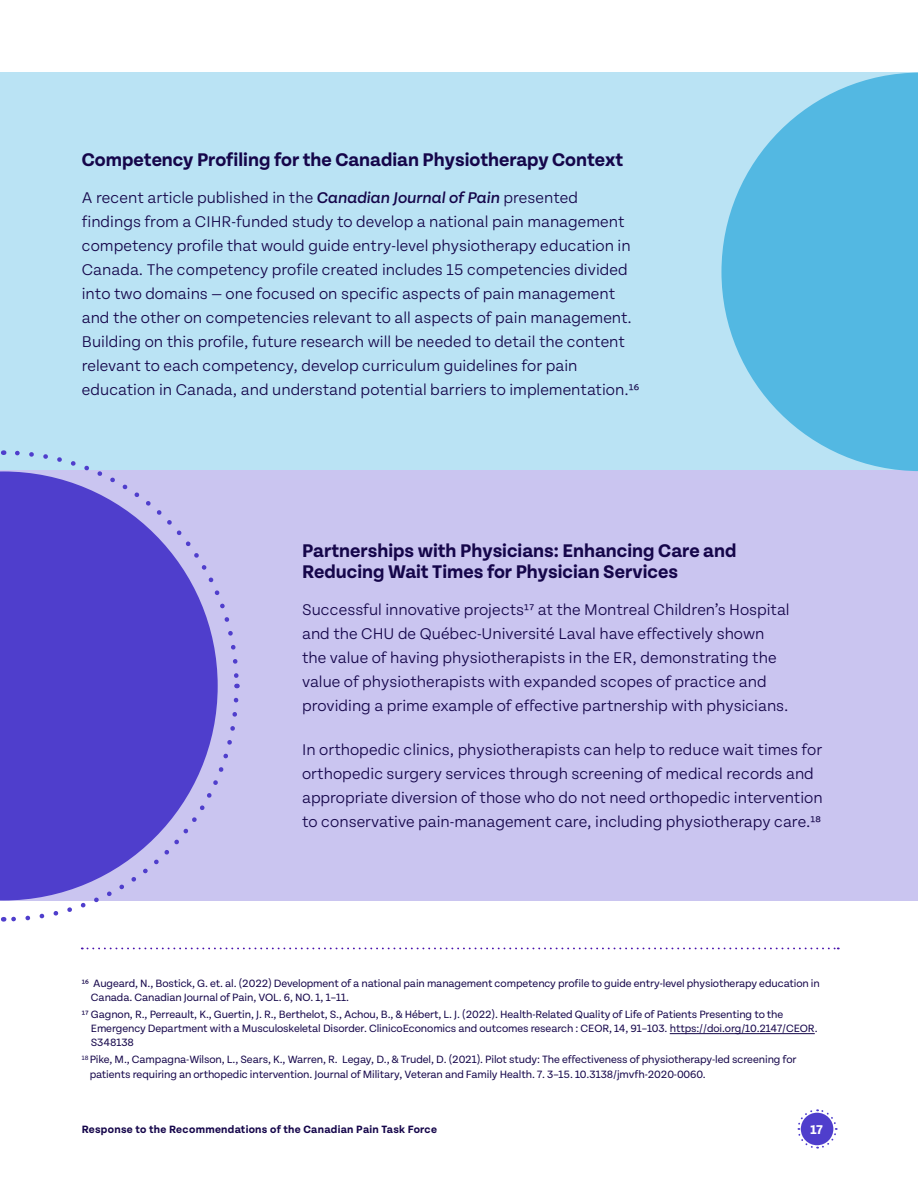
<style>
.page{position:relative;width:918px;height:1188px;background:#fff}
.page>*{position:absolute;margin:0;border:0;box-sizing:border-box;transform-origin:0 0}
.t1{font:700 19.5px/21px "Tenon";color:#15064a}
.t2{font:300 16.5px/24px "Tenon";color:#15064a}
.t3{font:700 13.5px "Tenon";color:#fff}
.t4{font:11.25px/14.2px "Tenon";letter-spacing:-.01em;color:#15064a}
.t5{font:700 11.25px "Tenon";letter-spacing:.025em;color:#15064a}
.s1{font-weight:500;font-style:italic}
</style>
<div class="page">
<div style="left:796px;top:1108px;width:42px;height:42px;border:4px solid #fff;border-radius:50%"></div>
<svg style="left:797px;top:1108px;width:41px;height:42px"></svg>
<div style="left:1px;top:73px;width:917px;height:398px;background:#bae3f4"></div>
<div style="left:1px;top:471px;width:917px;height:430px;background:#cac5f0"></div>
<svg style="left:721px;top:73px;width:197px;height:398px;fill:#53b8e2"></svg>
<svg style="left:82px;top:948px;width:757px;height:1px"></svg>
<hr style="left:670px;top:1033px;width:145px;height:1px;background:#15064a">
<div style="left:1px;top:471px;width:217px;height:429px;background:#4f3ecc"></div>
<svg style="left:12px;top:450px;width:229px;height:234px"></svg>
<svg style="left:5px;top:695px;width:234px;height:227px"></svg>
<svg style="left:1px;top:450px;width:3px;height:227px"></svg>
<p class="t1" style="left:82px;top:149px;width:543px">Competency Profiling for the Canadian Physiotherapy Context</p>
<p class="t2" style="left:82px;top:186px;width:559px">A recent article published in the <span class="s1">Canadian Journal of Pain</span> presented findings from a CIHR-funded study to develop a national pain management competency profile that would guide entry-level physiotherapy education in Canada. The competency profile created includes 15 competencies divided into two domains — one focused on specific aspects of pain management and the other on competencies relevant to all aspects of pain management.<br>Building on this profile, future research will be needed to detail the content relevant to each competency, develop curriculum guidelines for pain education in Canada, and understand potential barriers to implementation.16</p>
<p class="t1" style="left:302px;top:540px;width:436px">Partnerships with Physicians: Enhancing Care and<br>Reducing Wait Times for Physician Services</p>
<p class="t2" style="left:302px;top:598px;width:489px">Successful innovative projects17 at the Montreal Children’s Hospital and the CHU de Québec-Université Laval have effectively shown the value of having physiotherapists in the ER, demonstrating the value of physiotherapists with expanded scopes of practice and providing a prime example of effective partnership with physicians.</p>
<p class="t2" style="left:302px;top:738px;width:522px">In orthopedic clinics, physiotherapists can help to reduce wait times for orthopedic surgery services through screening of medical records and appropriate diversion of those who do not need orthopedic intervention to conservative pain-management care, including physiotherapy care.18</p>
<p class="t4" style="left:91px;top:976px;width:730px;text-indent:-9px">16 Augeard, N., Bostick, G. et. al. (2022) Development of a national pain management competency profile to guide entry-level physiotherapy education in<br>Canada. Canadian Journal of Pain, VOL. 6, NO. 1, 1–11.</p>
<p class="t4" style="left:91px;top:1007px;width:728px;text-indent:-9px">17 Gagnon, R., Perreault, K., Guertin, J. R., Berthelot, S., Achou, B., &amp; Hébert, L. J. (2022). Health-Related Quality of Life of Patients Presenting to the<br>Emergency Department with a Musculoskeletal Disorder. ClinicoEconomics and outcomes research : CEOR, 14, 91–103. https://doi.org/10.2147/CEOR.<br>S348138</p>
<p class="t4" style="left:90px;top:1053px;width:708px;text-indent:-8px"><sup>18</sup> Pike, M., Campagna-Wilson, L., Sears, K., Warren, R. Legay, D., &amp; Trudel, D. (2021). Pilot study: The effectiveness of physiotherapy-led screening for patients requiring an orthopedic intervention. Journal of Military, Veteran and Family Health. 7. 3–15. 10.3138/jmvfh-2020-0060.</p>
<p class="t5" style="left:82px;top:1123px;width:357px">Response to the Recommendations of the Canadian Pain Task Force</p>
<p class="t3" style="left:810px;top:1122px;width:14px">17</p>
</div>
